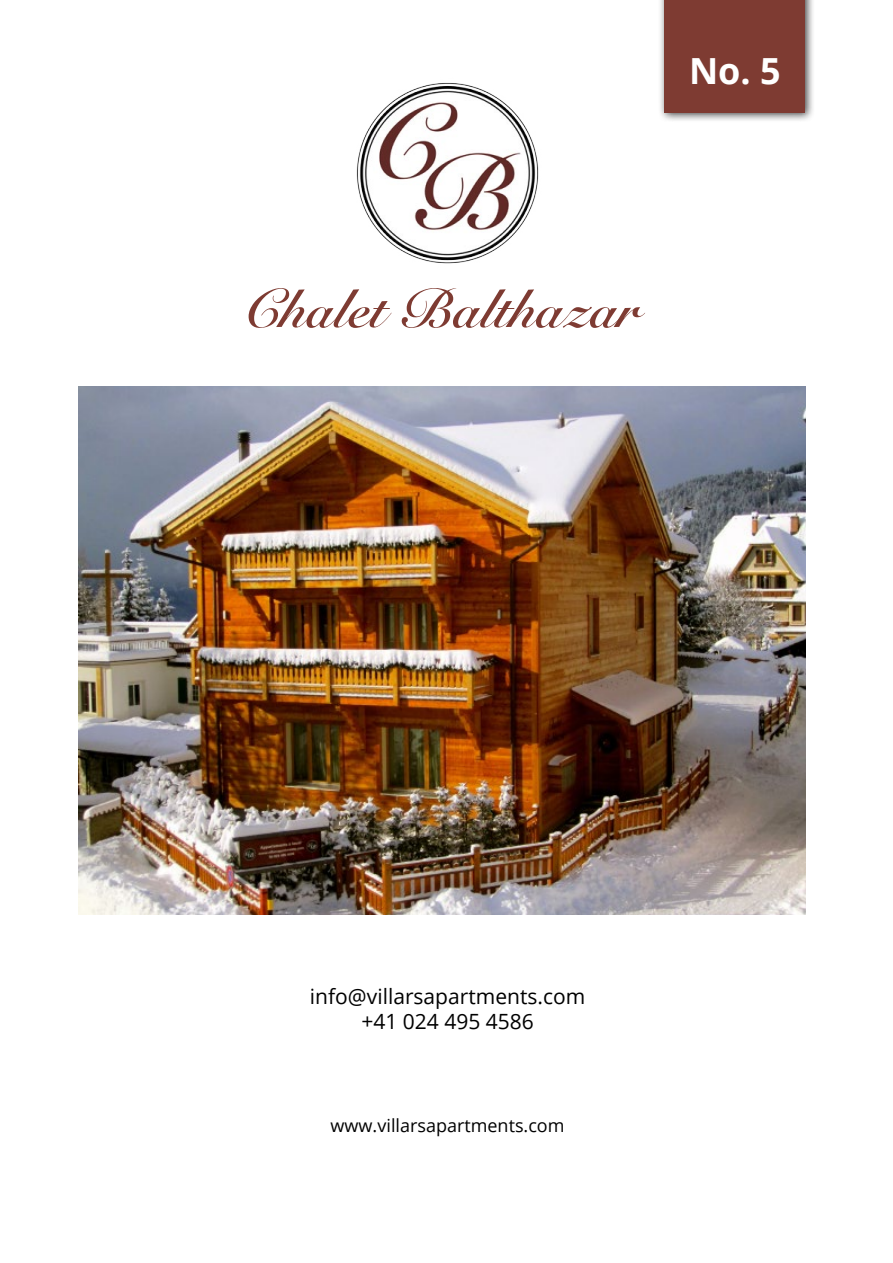
<style>
.page{position:relative;width:893px;height:1263px;background:#fff}
.page>*{position:absolute;margin:0;border:0;box-sizing:border-box;transform-origin:0 0}
.t1{font:700 54px "Snell Roundhand";color:#7e3b32}
.t2{font:700 36px "Open Sans";color:#fff}
.t3{font:21px/25.2px "Open Sans";color:#000;text-align:center}
.t4{font:18px "Open Sans";color:#000}
</style>
<div class="page">
<div style="left:658px;top:0;width:157px;height:123px;background:#000;opacity:.75"></div>
<div style="left:665px;top:0;width:140px;height:112px;background:#7e3b32"></div>
<img style="left:78px;top:386px;width:728px;height:529px">
<img style="left:356px;top:83px;width:183px;height:181px">
<h2 class="t2" style="left:689px;top:45px;width:93px">No. 5</h2>
<h1 class="t1" style="left:245px;top:263px;width:396px">Chalet Balthazar</h1>
<p class="t3" style="left:310px;top:983px;width:277px">info@villarsapartments.com +41 024 495 4586</p>
<p class="t4" style="left:331px;top:1113px;width:235px">www.villarsapartments.com</p>
</div>
